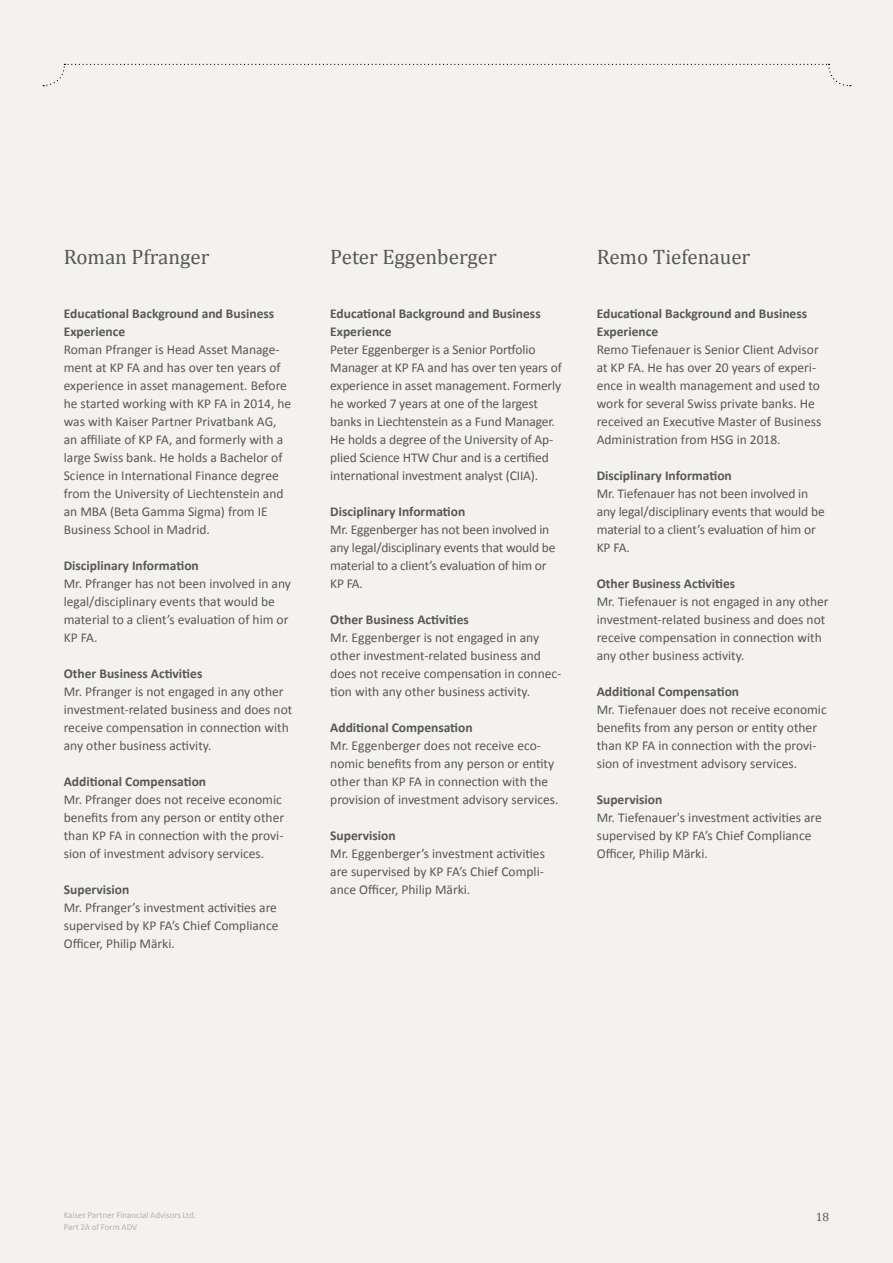
<style>
.page{position:relative;width:893px;height:1263px;background:#f4f2ef}
.page>*{position:absolute;margin:0;border:0;box-sizing:border-box;transform-origin:0 0}
.t1{font:21px "Cambria";color:#575756}
.t2{font:13.5px/18px "Calibri";color:#575756}
.t3{font:700 13.5px/18px "Calibri";color:#575756}
.t4{font:12px "Cambria";color:#575756}
.t5{font:9px/12px "Calibri";color:#b3b2b2}
</style>
<div class="page">
<svg style="left:43px;top:64px;width:808px;height:23px"></svg>
<h1 class="t1" style="left:64px;top:245px;width:147px">Roman Pfranger</h1>
<h1 class="t1" style="left:330px;top:245px;width:168px">Peter Eggenberger</h1>
<p class="t3" style="left:64px;top:305px;width:212px">Educational Background and Business<br>Experience</p>
<p class="t2" style="left:64px;top:341px;width:229px">Roman Pfranger is Head Asset Manage&shy;ment at KP FA and has over ten years of experience in asset management. Before he started working with KP FA in 2014, he was with Kaiser Partner Privatbank AG, an affiliate of KP FA, and formerly with a large Swiss bank. He holds a Bachelor of Science in International Finance degree from the University of Liechtenstein and an MBA (Beta Gamma Sigma) from IE Business School in Madrid.</p>
<p class="t3" style="left:64px;top:557px;width:137px">Disciplinary Information</p>
<p class="t2" style="left:64px;top:575px;width:229px">Mr. Pfranger has not been involved in any legal/disciplinary events that would be material to a client’s evaluation of him or<br>KP FA.</p>
<p class="t3" style="left:64px;top:665px;width:140px">Other Business Activities</p>
<p class="t2" style="left:64px;top:683px;width:230px">Mr. Pfranger is not engaged in any other investment-related business and does not receive compensation in connection with any other business activity.</p>
<p class="t3" style="left:64px;top:773px;width:144px">Additional Compensation</p>
<p class="t2" style="left:64px;top:791px;width:222px">Mr. Pfranger does not receive economic benefits from any person or entity other than KP FA in connection with the provi&shy;sion of investment advisory services.</p>
<p class="t3" style="left:64px;top:881px;width:67px">Supervision</p>
<p class="t2" style="left:64px;top:899px;width:216px;text-align:justify">Mr. Pfranger’s investment activities are supervised by KP FA’s Chief Compliance Officer, Philip Märki.</p>
<p class="t3" style="left:330px;top:305px;width:212px">Educational Background and Business<br>Experience</p>
<p class="t2" style="left:330px;top:341px;width:233px">Peter Eggenberger is a Senior Portfolio Manager at KP FA and has over ten years of experience in asset management. Formerly he worked 7 years at one of the largest banks in Liechtenstein as a Fund Manager.<br>He holds a degree of the University of Ap&shy;plied Science HTW Chur and is a certified international investment analyst (CIIA).</p>
<p class="t3" style="left:330px;top:502px;width:137px">Disciplinary Information</p>
<p class="t2" style="left:330px;top:521px;width:227px">Mr. Eggenberger has not been involved in any legal/disciplinary events that would be material to a client’s evaluation of him or KP FA.</p>
<p class="t3" style="left:330px;top:610px;width:140px">Other Business Activities</p>
<p class="t2" style="left:330px;top:629px;width:233px">Mr. Eggenberger is not engaged in any other investment-related business and does not receive compensation in connec&shy;tion with any other business activity.</p>
<p class="t3" style="left:330px;top:718px;width:144px">Additional Compensation</p>
<p class="t2" style="left:330px;top:737px;width:230px">Mr. Eggenberger does not receive eco&shy;nomic benefits from any person or entity other than KP FA in connection with the provision of investment advisory services.</p>
<p class="t3" style="left:330px;top:826px;width:67px">Supervision</p>
<p class="t2" style="left:330px;top:844px;width:216px;text-align:justify">Mr. Eggenberger’s investment activities are supervised by KP FA’s Chief Compli&shy;ance Officer, Philip Märki.</p>
<h1 class="t1" style="left:597px;top:245px;width:155px">Remo Tiefenauer</h1>
<p class="t3" style="left:597px;top:305px;width:212px">Educational Background and Business<br>Experience</p>
<p class="t2" style="left:597px;top:341px;width:226px">Remo Tiefenauer is Senior Client Advisor at KP FA. He has over 20 years of experi&shy;ence in wealth management and used to work for several Swiss private banks. He received an Executive Master of Business Administration from HSG in 2018.</p>
<p class="t3" style="left:597px;top:467px;width:137px">Disciplinary Information</p>
<p class="t2" style="left:597px;top:485px;width:229px">Mr. Tiefenauer has not been involved in any legal/disciplinary events that would be material to a client’s evaluation of him or KP FA.</p>
<p class="t3" style="left:597px;top:575px;width:140px">Other Business Activities</p>
<p class="t2" style="left:597px;top:593px;width:233px">Mr. Tiefenauer is not engaged in any other investment-related business and does not receive compensation in connection with any other business activity.</p>
<p class="t3" style="left:597px;top:683px;width:144px">Additional Compensation</p>
<p class="t2" style="left:597px;top:701px;width:232px">Mr. Tiefenauer does not receive economic benefits from any person or entity other than KP FA in connection with the provi&shy;sion of investment advisory services.</p>
<p class="t3" style="left:597px;top:791px;width:67px">Supervision</p>
<p class="t2" style="left:597px;top:809px;width:227px">Mr. Tiefenauer's investment activities are supervised by KP FA’s Chief Compliance<br>Officer, Philip Märki.</p>
<p class="t5" style="left:64px;top:1209px;width:134px">Kaiser Partner Financial Advisors Ltd.<br>Part 2A of Form ADV</p>
<p class="t4" style="left:816px;top:1209px;width:15px">18</p>
</div>
